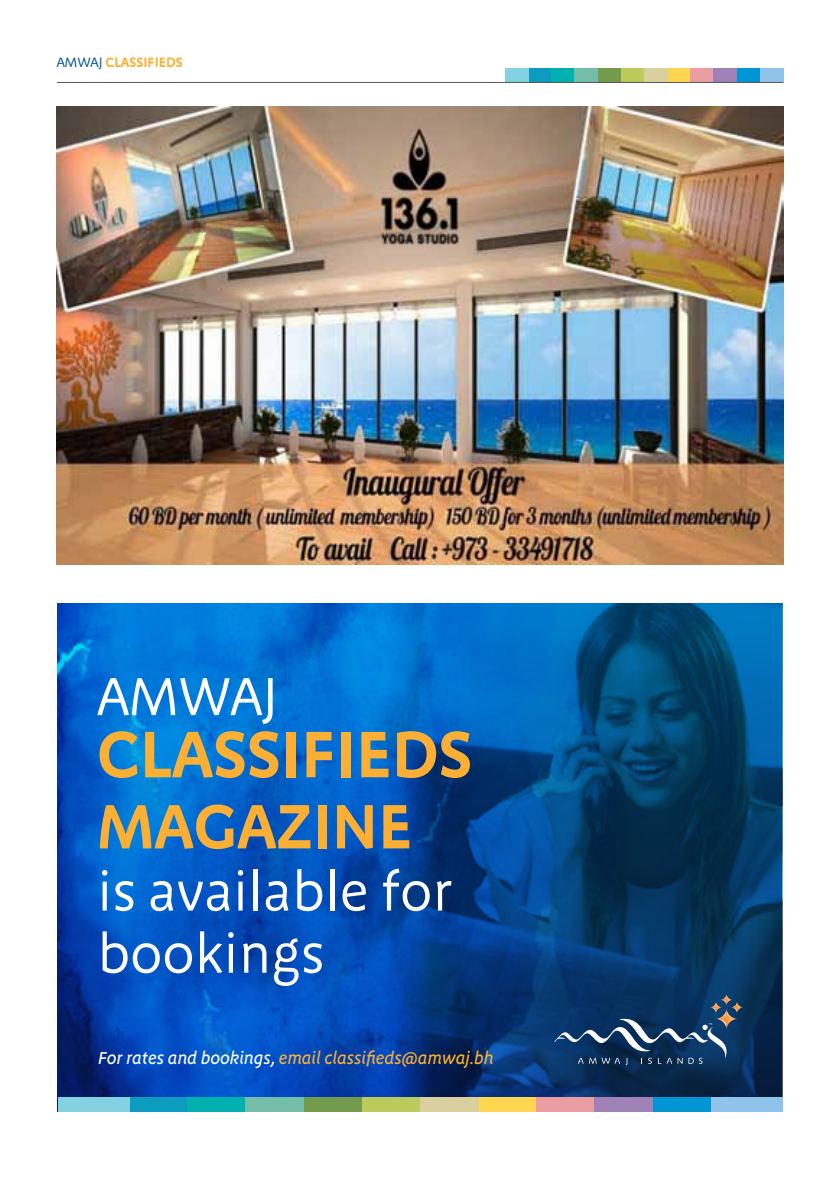
<style>
.page{position:relative;width:840px;height:1191px;background:#fff}
.page>*{position:absolute;margin:0;border:0;box-sizing:border-box;transform-origin:0 0}
.t1{font:600 67.8px "Megano";color:#fbaf34}
.t2{font:600 64.6px "Megano";color:#fbaf34}
.t3{font:55.2px/62.2px "Megano";color:#fff}
.t4{font:italic 500 18px "Megano";letter-spacing:-.01em;color:#fbaf34}
.t5{font:600 14px "Megano";color:#fbb034}
.s1{font-weight:400;color:#005596}
.s2{color:#fff}
</style>
<div class="page">
<div style="left:667px;top:68px;width:23px;height:14px;background:#ffd64f"></div>
<div style="left:759px;top:68px;width:23px;height:14px;background:#90c3ea"></div>
<div style="left:597px;top:68px;width:23px;height:14px;background:#729c4b"></div>
<div style="left:528px;top:68px;width:23px;height:14px;background:#0c9cc0"></div>
<div style="left:736px;top:68px;width:23px;height:14px;background:#0096d6"></div>
<div style="left:690px;top:68px;width:23px;height:14px;background:#ea9ea1"></div>
<div style="left:620px;top:68px;width:23px;height:14px;background:#bcc95d"></div>
<div style="left:505px;top:68px;width:23px;height:14px;background:#84d2e1"></div>
<div style="left:551px;top:68px;width:23px;height:14px;background:#00b1b0"></div>
<div style="left:574px;top:68px;width:23px;height:14px;background:#74bea9"></div>
<div style="left:713px;top:68px;width:23px;height:14px;background:#9f81b5"></div>
<div style="left:643px;top:68px;width:24px;height:14px;background:#dacf9e"></div>
<hr style="left:57px;top:82px;width:725px;height:1px;background:#58595b">
<img style="left:58px;top:603px;width:723px;height:494px">
<div style="left:478px;top:1097px;width:58px;height:15px;background:#ffd64f"></div>
<div style="left:710px;top:1097px;width:71px;height:15px;background:#90c3ea"></div>
<div style="left:303px;top:1097px;width:59px;height:15px;background:#729c4b"></div>
<div style="left:129px;top:1097px;width:58px;height:15px;background:#0c9cc0"></div>
<div style="left:652px;top:1097px;width:58px;height:15px;background:#0096d6"></div>
<div style="left:536px;top:1097px;width:58px;height:15px;background:#ea9ea1"></div>
<div style="left:362px;top:1097px;width:58px;height:15px;background:#bcc95d"></div>
<div style="left:58px;top:1097px;width:71px;height:15px;background:#84d2e1"></div>
<div style="left:187px;top:1097px;width:58px;height:15px;background:#00b1b0"></div>
<div style="left:245px;top:1097px;width:58px;height:15px;background:#74bea9"></div>
<div style="left:594px;top:1097px;width:58px;height:15px;background:#9f81b5"></div>
<div style="left:420px;top:1097px;width:58px;height:15px;background:#dacf9e"></div>
<svg style="left:553px;top:994px;width:189px;height:71px;background:#1e436d"></svg>
<svg style="left:718px;top:1012px;width:15px;height:13px"></svg>
<img style="left:57px;top:106px;width:725px;height:458px">
<p class="t5" style="left:57px;top:54px;width:127px"><span class="s1">Amwaj</span> CLASSIFIEDS</p>
<h3 class="t3" style="left:97px;top:665px;width:182px">AMWAJ</h3>
<h1 class="t1" style="left:97px;top:714px;width:376px">CLASSIFIEDS</h1>
<h2 class="t2" style="left:97px;top:788px;width:316px">MAGAZINE</h2>
<h3 class="t3" style="left:97px;top:861px;width:356px">is available for bookings</h3>
<p class="t4" style="left:98px;top:1047px;width:397px"><span class="s2">For rates and bookings,</span> email classifieds@amwaj.bh</p>
</div>
